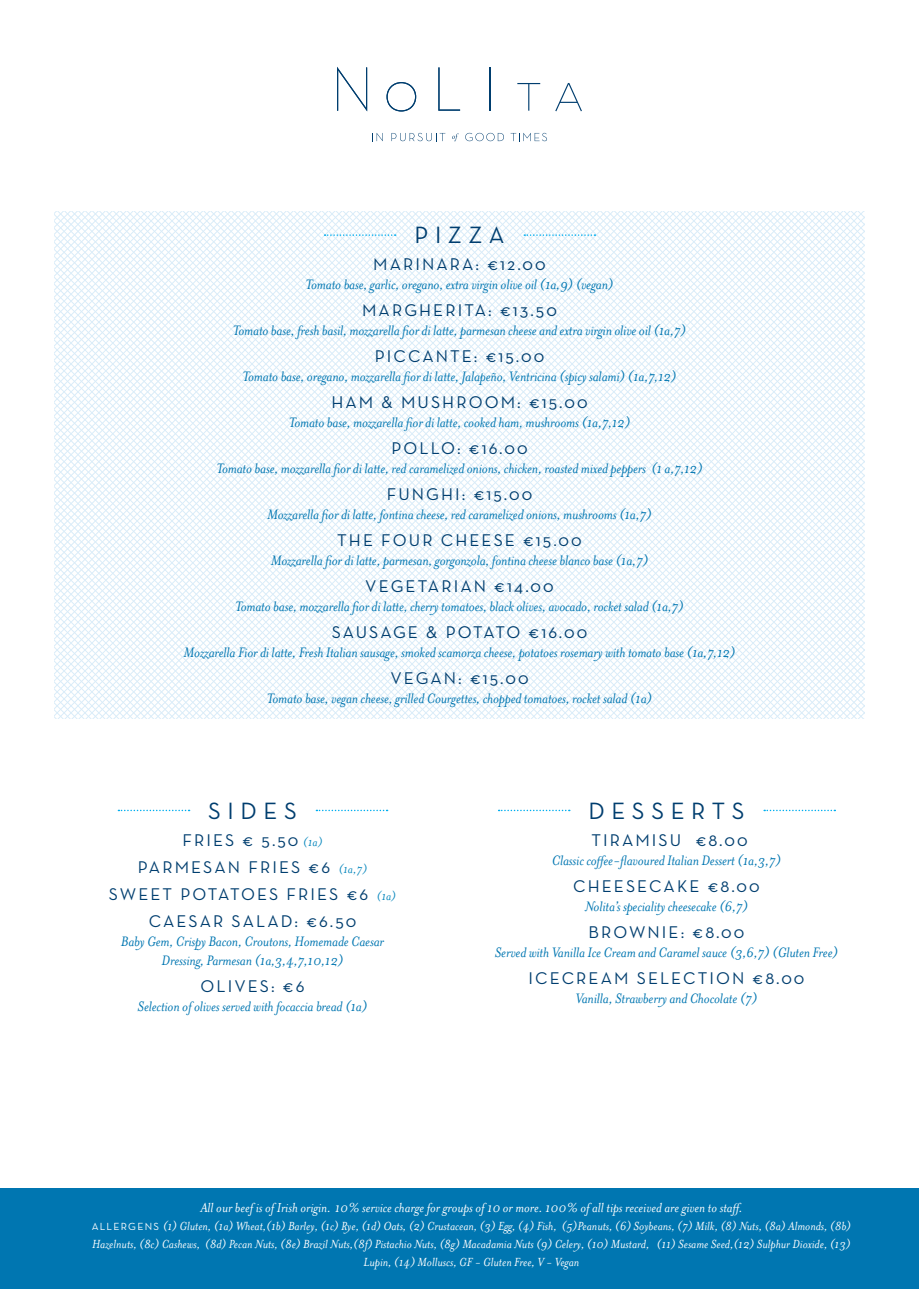
<style>
.page{position:relative;width:919px;height:1289px;background:#fff}
.page>*{position:absolute;margin:0;border:0;box-sizing:border-box;transform-origin:0 0}
.t1{font:24px "Neutra Text";letter-spacing:.275em;color:#003e6f}
.Dish{font:17.25px "Neutra Text";letter-spacing:.12em;color:#003e6f}
.Desc{font:italic 15.75px/18.9px "Mrs Eaves OT";letter-spacing:-.01em;color:#0076b1;text-align:center}
.t2{font:italic 15px "Mrs Eaves OT";color:#fff}
.t3{font:italic 13.5px/18px "Mrs Eaves OT";color:#fff;text-align:center}
.s1{font-family:"Mrs Eaves OT";font-style:italic;font-size:13.5px;color:#0887bd}
.s2{font-family:"Neutra Text";font-style:normal;font-size:10.5px}
</style>
<div class="page">
<svg style="left:808px;top:211px;width:56px;height:507px"></svg>
<svg style="left:57px;top:211px;width:14px;height:507px"></svg>
<svg style="left:71px;top:211px;width:14px;height:507px"></svg>
<svg style="left:85px;top:211px;width:14px;height:507px"></svg>
<svg style="left:99px;top:211px;width:14px;height:507px"></svg>
<svg style="left:113px;top:211px;width:688px;height:507px"></svg>
<svg style="left:386px;top:82px;width:30px;height:29px"></svg>
<hr style="left:489px;top:67px;width:1px;height:44px;background:#003e6f">
<svg style="left:337px;top:67px;width:30px;height:44px"></svg>
<svg style="left:517px;top:83px;width:23px;height:28px"></svg>
<svg style="left:555px;top:83px;width:27px;height:28px"></svg>
<svg style="left:438px;top:67px;width:22px;height:44px"></svg>
<svg style="left:372px;top:133px;width:11px;height:8px"></svg>
<svg style="left:391px;top:133px;width:54px;height:8px"></svg>
<svg style="left:452px;top:133px;width:6px;height:8px"></svg>
<svg style="left:465px;top:133px;width:39px;height:8px"></svg>
<svg style="left:510px;top:133px;width:37px;height:8px"></svg>
<div style="left:0;top:1188px;width:918px;height:100px;background:#0076b1"></div>
<svg style="left:118px;top:809px;width:71px;height:2px"></svg>
<svg style="left:316px;top:809px;width:71px;height:2px"></svg>
<svg style="left:498px;top:809px;width:71px;height:2px"></svg>
<svg style="left:764px;top:809px;width:71px;height:2px"></svg>
<svg style="left:324px;top:234px;width:71px;height:2px"></svg>
<svg style="left:524px;top:234px;width:71px;height:2px"></svg>
<p class="t1" style="left:414px;top:221px;width:92px">PIZZA</p>
<p class="Dish" style="left:373px;top:254px;width:174px">MARINARA: €12.00</p>
<p class="Desc" style="left:305px;top:275px;width:309px">Tomato base, garlic, oregano, extra virgin olive oil (1a,9) (vegan)</p>
<p class="Dish" style="left:362px;top:300px;width:196px">MARGHERITA: €13.50</p>
<p class="Desc" style="left:233px;top:321px;width:455px">Tomato base, fresh basil, mozzarella fior di latte, parmesan cheese and extra virgin olive oil (1a,7)</p>
<p class="Dish" style="left:374px;top:346px;width:171px">PICCANTE: €15.00</p>
<p class="Desc" style="left:242px;top:367px;width:435px">Tomato base, oregano, mozzarella fior di latte, Jalapeño, Ventricina (spicy salami) (1a,7,12)</p>
<p class="Dish" style="left:331px;top:392px;width:258px">HAM &amp; MUSHROOM: €15.00</p>
<p class="Desc" style="left:289px;top:413px;width:343px">Tomato base, mozzarella fior di latte, cooked ham, mushrooms (1a,7,12)</p>
<p class="Dish" style="left:391px;top:438px;width:138px">POLLO: €16.00</p>
<p class="Desc" style="left:216px;top:459px;width:487px">Tomato base, mozzarella fior di latte, red caramelized onions, chicken, roasted mixed peppers (1 a,7,12)</p>
<p class="Dish" style="left:386px;top:484px;width:147px">FUNGHI: €15.00</p>
<p class="Desc" style="left:267px;top:505px;width:386px">Mozzarella fior di latte, fontina cheese, red caramelized onions, mushrooms (1a,7)</p>
<p class="Dish" style="left:337px;top:530px;width:246px">THE FOUR CHEESE €15.00</p>
<p class="Desc" style="left:271px;top:551px;width:379px">Mozzarella fior di latte, parmesan, gorgonzola, fontina cheese blanco base (1a,7)</p>
<p class="Dish" style="left:365px;top:576px;width:190px">VEGETARIAN €14.00</p>
<p class="Desc" style="left:235px;top:597px;width:450px">Tomato base, mozzarella fior di latte, cherry tomatoes, black olives, avocado, rocket salad (1a,7)</p>
<p class="Dish" style="left:332px;top:622px;width:257px">SAUSAGE &amp; POTATO €16.00</p>
<p class="Desc" style="left:183px;top:643px;width:553px">Mozzarella Fior di latte, Fresh Italian sausage, smoked scamorza cheese, potatoes rosemary with tomato base (1a,7,12)</p>
<p class="Dish" style="left:390px;top:668px;width:140px">VEGAN: €15.00</p>
<p class="Desc" style="left:267px;top:689px;width:387px">Tomato base, vegan cheese, grilled Courgettes, chopped tomatoes, rocket salad (1a)</p>
<p class="t1" style="left:208px;top:796px;width:90px">SIDES</p>
<p class="Dish" style="left:182px;top:829px;width:141px">FRIES € 5.50 <span class="s1">(1a)</span></p>
<p class="Dish" style="left:138px;top:856px;width:231px">PARMESAN FRIES €6 <span class="s1">(1a,7)</span></p>
<p class="Dish" style="left:109px;top:883px;width:288px">SWEET POTATOES FRIES €6 <span class="s1">(1a)</span></p>
<p class="Dish" style="left:149px;top:910px;width:209px">CAESAR SALAD: €6.50</p>
<p class="Desc" style="left:121px;top:932px;width:264px">Baby Gem, Crispy Bacon, Croutons, Homemade Caesar<br>Dressing, Parmesan (1a,3,4,7,10,12)</p>
<p class="Dish" style="left:200px;top:975px;width:105px">OLIVES: €6</p>
<p class="Desc" style="left:138px;top:996px;width:231px">Selection of olives served with focaccia bread (1a)</p>
<p class="t1" style="left:588px;top:796px;width:158px">DESSERTS</p>
<p class="Dish" style="left:591px;top:829px;width:157px">TIRAMISU €8.00</p>
<p class="Desc" style="left:552px;top:850px;width:231px">Classic coffee-flavoured Italian Dessert (1a,3,7)</p>
<p class="Dish" style="left:573px;top:875px;width:188px">CHEESECAKE €8.00</p>
<p class="Desc" style="left:584px;top:896px;width:165px">Nolita’s speciality cheesecake (6,7)</p>
<p class="Dish" style="left:588px;top:921px;width:157px">BROWNIE: €8.00</p>
<p class="Desc" style="left:495px;top:942px;width:344px">Served with Vanilla Ice Cream and Caramel sauce (3,6,7) (Gluten Free)</p>
<p class="Dish" style="left:528px;top:967px;width:277px">ICECREAM SELECTION €8.00</p>
<p class="Desc" style="left:575px;top:988px;width:183px">Vanilla, Strawberry and Chocolate (7)</p>
<p class="t2" style="left:200px;top:1199px;width:544px">All our beef is of Irish origin. 10% service charge for groups of 10 or more. 100% of all tips received are given to staff.</p>
<p class="t3" style="left:92px;top:1216px;width:760px"><span class="s2">ALLERGENS</span> (1) Gluten, (1a) Wheat,(1b) Barley, (1c) Rye, (1d) Oats, (2) Crustacean, (3) Egg, (4) Fish, (5)Peanuts, (6) Soybeans, (7) Milk, (8) Nuts, (8a) Almonds, (8b)<br>Hazelnuts, (8c) Cashews, (8d) Pecan Nuts, (8e) Brazil Nuts,(8f) Pistachio Nuts, (8g) Macadamia Nuts (9) Celery, (10) Mustard, (11) Sesame Seed,(12) Sulphur Dioxide, (13)<br>Lupin, (14) Molluscs, GF - Gluten Free, V - Vegan</p>
</div>
